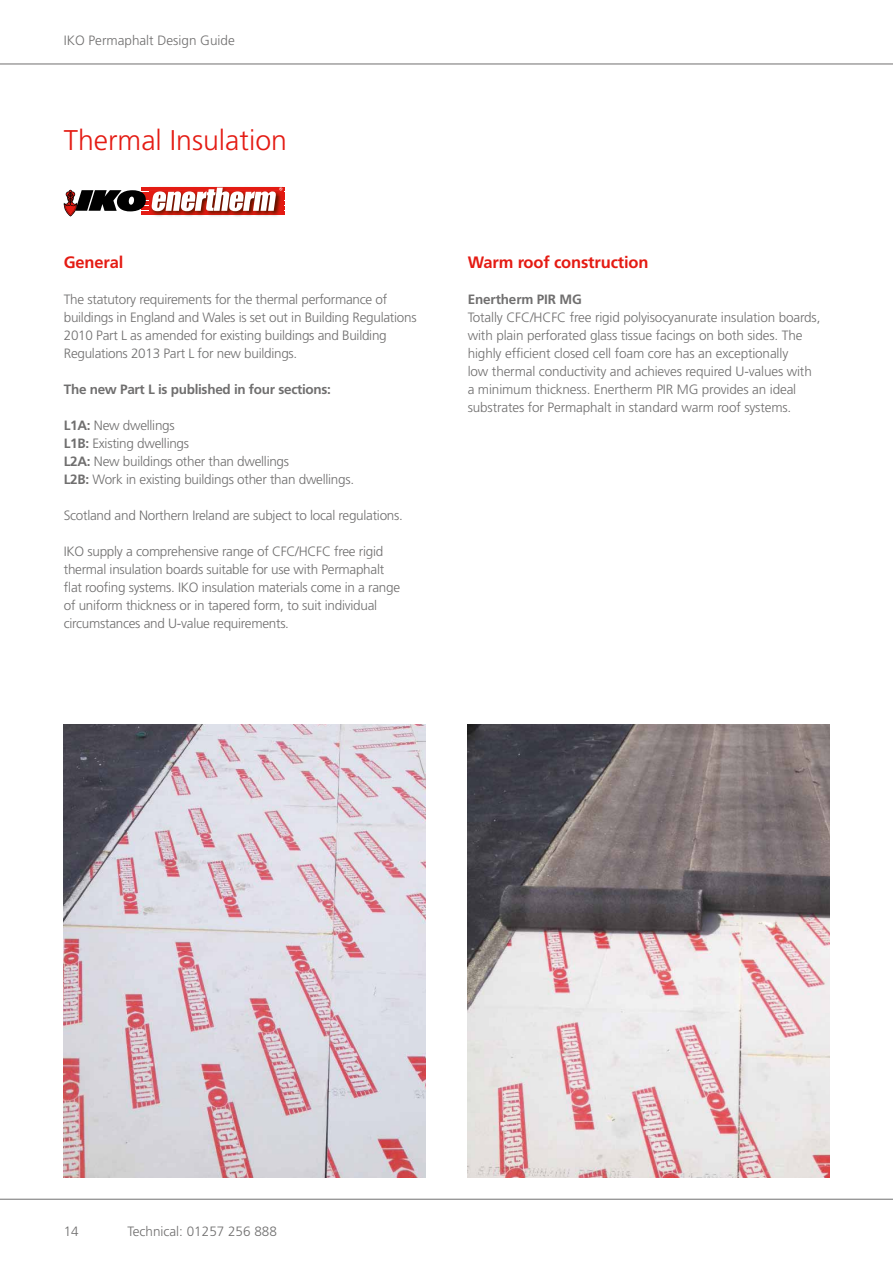
<style>
.page{position:relative;width:893px;height:1263px;background:#fff}
.page>*{position:absolute;margin:0;border:0;box-sizing:border-box;transform-origin:0 0}
.t1{font:300 28.5px "Frutiger";color:#e41b13}
.t2{font:700 16.5px "Frutiger";letter-spacing:-.01em;color:#e41b13}
.t3{font:300 13.5px/18px "Frutiger";letter-spacing:-.02em;color:#706f6f}
.t4{font:700 13.5px "Frutiger";letter-spacing:-.02em;color:#706f6f}
.t5{font:300 13.5px "Frutiger";color:#706f6f}
.s1{font-weight:700}
</style>
<div class="page">
<img style="left:64px;top:724px;width:361px;height:454px">
<hr style="left:142px;top:211px;width:143px;height:4px;background:#e41b13">
<hr style="left:142px;top:206px;width:143px;height:4px;background:#e41b13">
<hr style="left:142px;top:201px;width:143px;height:4px;background:#e41b13">
<hr style="left:142px;top:196px;width:143px;height:4px;background:#e41b13">
<hr style="left:142px;top:192px;width:143px;height:4px;background:#e41b13">
<hr style="left:142px;top:187px;width:143px;height:4px;background:#e41b13">
<svg style="left:64px;top:190px;width:82px;height:27px"></svg>
<img style="left:149px;top:187px;width:134px;height:28px">
<svg style="left:152px;top:187px;width:130px;height:24px"></svg>
<img style="left:468px;top:724px;width:361px;height:454px">
<hr style="left:0;top:64px;width:893px;height:1px;background:#706f6f">
<hr style="left:0;top:1199px;width:893px;height:1px;background:#706f6f">
<p class="t5" style="left:64px;top:32px;width:173px">IKO Permaphalt Design Guide</p>
<h1 class="t1" style="left:64px;top:124px;width:225px">Thermal Insulation</h1>
<p class="t2" style="left:64px;top:253px;width:61px">General</p>
<p class="t3" style="left:64px;top:290px;width:354px">The statutory requirements for the thermal performance of buildings in England and Wales is set out in Building Regulations 2010 Part L as amended for existing buildings and Building Regulations 2013 Part L for new buildings.</p>
<p class="t4" style="left:64px;top:381px;width:269px">The new Part L is published in four sections:</p>
<p class="t3" style="left:64px;top:416px;width:292px"><span class="s1">L1A:</span> New dwellings<br><span class="s1">L1B:</span> Existing dwellings<br><span class="s1">L2A:</span> New buildings other than dwellings<br><span class="s1">L2B:</span> Work in existing buildings other than dwellings.</p>
<p class="t3" style="left:64px;top:506px;width:341px">Scotland and Northern Ireland are subject to local regulations.</p>
<p class="t3" style="left:64px;top:542px;width:338px">IKO supply a comprehensive range of CFC/HCFC free rigid thermal insulation boards suitable for use with Permaphalt flat roofing systems. IKO insulation materials come in a range of uniform thickness or in tapered form, to suit individual circumstances and U-value requirements.</p>
<p class="t2" style="left:468px;top:253px;width:182px">Warm roof construction</p>
<p class="t4" style="left:468px;top:291px;width:116px">Enertherm PIR MG</p>
<p class="t3" style="left:468px;top:308px;width:354px">Totally CFC/HCFC free rigid polyisocyanurate insulation boards, with plain perforated glass tissue facings on both sides. The highly efficient closed cell foam core has an exceptionally<br>low thermal conductivity and achieves required U-values with a minimum thickness. Enertherm PIR MG provides an ideal substrates for Permaphalt in standard warm roof systems.</p>
<p class="t3" style="left:64px;top:1223px;width:17px">14</p>
<p class="t5" style="left:128px;top:1224px;width:151px">Technical: 01257 256 888</p>
</div>
